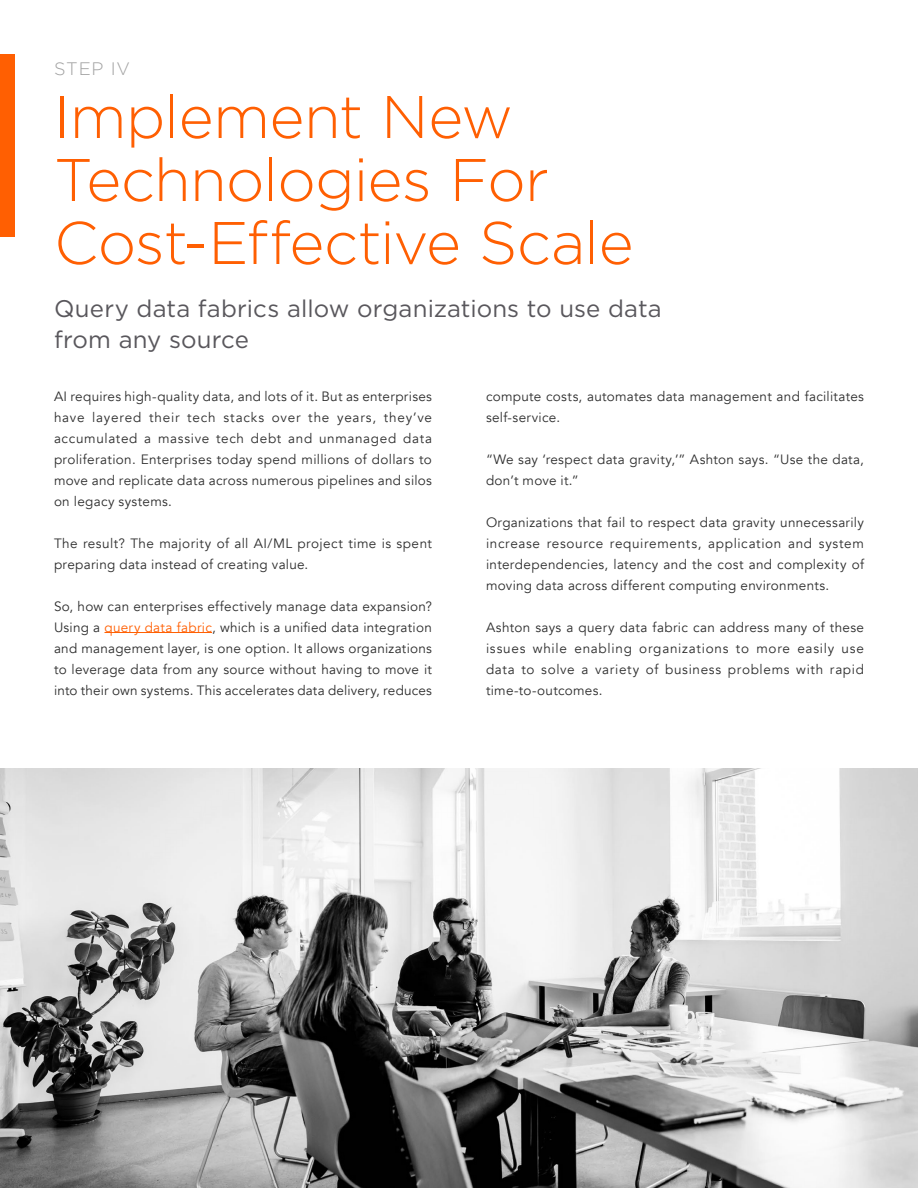
<style>
.page{position:relative;width:918px;height:1188px;background:#fff}
.page>*{position:absolute;margin:0;border:0;box-sizing:border-box;transform-origin:0 0}
.t1{font:300 60px/63px "Gotham";letter-spacing:-.015em;color:#ff5f02}
.t2{font:24px/31.5px "Gotham";letter-spacing:.005em;color:#59575c}
.t3{font:300 18px "Gotham";letter-spacing:.045em;color:#a1a1a1}
.t4{font:13.5px/21px "Avenir";letter-spacing:.02em;color:#2e2e2e;text-align:justify}
.s1{color:#ff5f02}
</style>
<div class="page">
<hr style="left:105px;top:632px;width:107px;height:1px;background:#ff5f02">
<div style="left:0;top:54px;width:15px;height:182px;background:#ff5f02"></div>
<svg style="left:0;top:768px;width:918px;height:420px"></svg>
<h3 class="t3" style="left:54px;top:59px;width:78px">STEP IV</h3>
<h1 class="t1" style="left:54px;top:85px;width:581px">Implement New<br>Technologies For<br>Cost-Effective Scale</h1>
<h2 class="t2" style="left:54px;top:292px;width:609px">Query data fabrics allow organizations to use data from any source</h2>
<p class="t4" style="left:486px;top:386px;width:380px">compute costs, automates data management and facilitates self-service.</p>
<p class="t4" style="left:486px;top:449px;width:379px">“We say ‘respect data gravity,’” Ashton says. “Use the data, don’t move it.”</p>
<p class="t4" style="left:486px;top:512px;width:380px">Organizations that fail to respect data gravity unnecessarily increase resource requirements, application and system interdependencies, latency and the cost and complexity of moving data across different computing environments.</p>
<p class="t4" style="left:486px;top:617px;width:380px">Ashton says a query data fabric can address many of these issues while enabling organizations to more easily use data to solve a variety of business problems with rapid time-to-outcomes.</p>
<p class="t4" style="left:54px;top:386px;width:380px">AI requires high-quality data, and lots of it. But as enterprises have layered their tech stacks over the years, they’ve accumulated a massive tech debt and unmanaged data proliferation. Enterprises today spend millions of dollars to move and replicate data across numerous pipelines and silos on legacy systems.</p>
<p class="t4" style="left:54px;top:533px;width:380px">The result? The majority of all AI/ML project time is spent preparing data instead of creating value.</p>
<p class="t4" style="left:54px;top:596px;width:380px">So, how can enterprises effectively manage data expansion?<br>Using a <span class="s1">query data fabric</span>, which is a unified data integration and management layer, is one option. It allows organizations to leverage data from any source without having to move it into their own systems. This accelerates data delivery, reduces</p>
</div>
